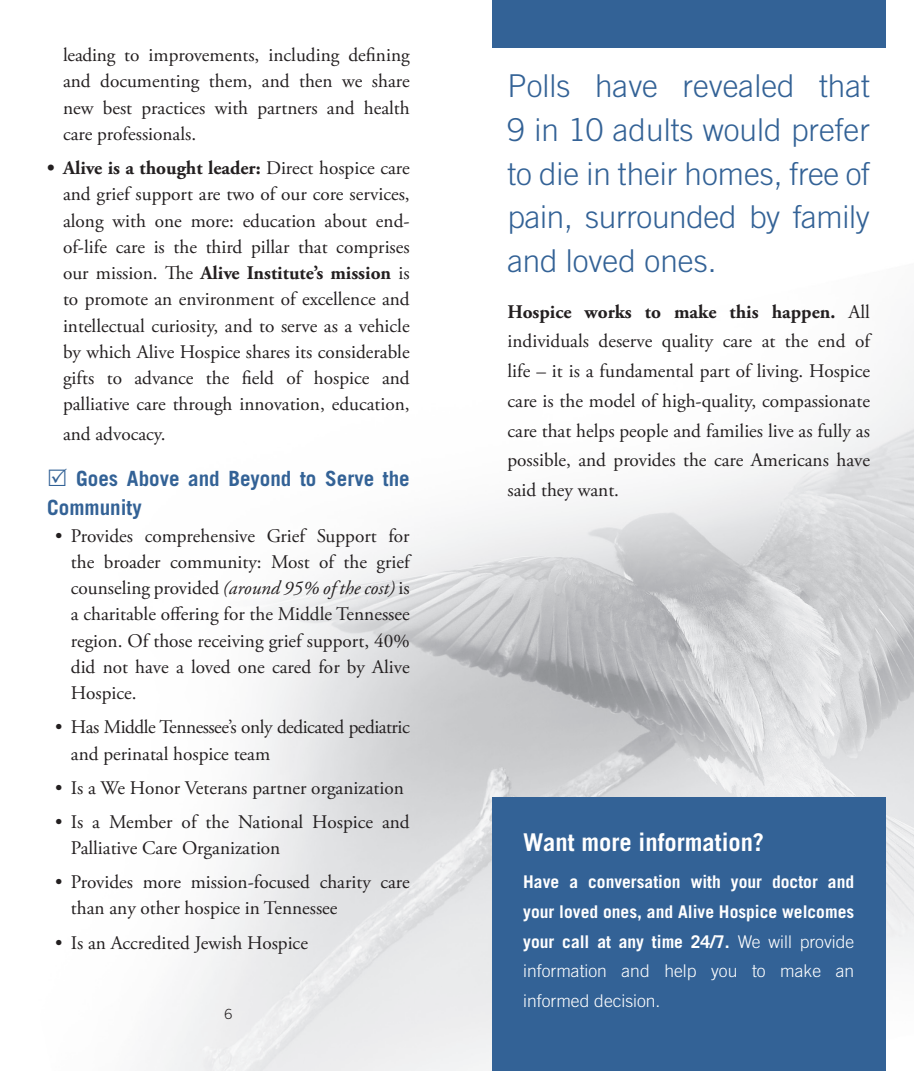
<style>
.page{position:relative;width:914px;height:1071px;background:#fff}
.page>*{position:absolute;margin:0;border:0;box-sizing:border-box;transform-origin:0 0}
.t1{font:300 31.5px/43.8px "Trade Gothic LT Std";letter-spacing:-.01em;color:#336296;text-align:justify}
.t2{font:700 24.5px "Trade Gothic LT Std";color:#fff}
.t3{font:700 21px/29.8px "Trade Gothic LT Std";color:#336296}
.t4{font:19.25px/26.2px "Adobe Garamond Pro";color:#231f20;text-align:justify}
.t5{font:19.25px/26.2px "Adobe Garamond Pro";letter-spacing:-.025em;color:#231f20}
.t6{font:700 17.5px/29.8px "Trade Gothic LT Std";color:#fff;text-align:justify}
.t7{font:300 14px "Trade Gothic LT Std";color:#231f20}
.s1{font-weight:700}
.s2{font-style:italic}
.s3{font-weight:300}
</style>
<div class="page">
<img style="left:158px;top:0;width:756px;height:1071px">
<div style="left:492px;top:798px;width:393px;height:273px;background:#336296"></div>
<div style="left:492px;top:0;width:393px;height:47px;background:#336296"></div>
<p class="t4" style="left:63px;top:43px;width:348px">leading to improvements, including defining and documenting them, and then we share new best practices with partners and health care professionals.</p>
<p class="t4" style="left:63px;top:156px;width:348px;text-indent:-16px"><span class="s1">• Alive is a thought leader:</span> Direct hospice care and grief support are two of our core services, along with one more: education about end&shy;of-life care is the third pillar that comprises our mission. The <span class="s1">Alive Institute’s mission</span> is to promote an environment of excellence and intellectual curiosity, and to serve as a vehicle by which Alive Hospice shares its considerable gifts to advance the field of hospice and palliative care through innovation, education,</p>
<p class="t4" style="left:63px;top:422px;width:104px">and advocacy.</p>
<p class="t3" style="left:47px;top:463px;width:364px;text-indent:29px">Goes Above and Beyond to Serve the<br>Community</p>
<p class="t4" style="left:71px;top:523px;width:340px;text-indent:-16px">• Provides comprehensive Grief Support for the broader community: Most of the grief counseling provided <span class="s2">(around 95% of the cost)</span> is a charitable offering for the Middle Tennessee region. Of those receiving grief support, 40% did not have a loved one cared for by Alive Hospice.</p>
<p class="t5" style="left:71px;top:715px;width:340px;text-indent:-16px">• Has Middle Tennessee’s only dedicated pediatric and perinatal hospice team</p>
<p class="t4" style="left:55px;top:775px;width:350px">• Is a We Honor Veterans partner organization</p>
<p class="t4" style="left:71px;top:809px;width:340px;text-indent:-16px">• Is a Member of the National Hospice and<br>Palliative Care Organization</p>
<p class="t4" style="left:71px;top:870px;width:340px;text-indent:-16px">• Provides more mission-focused charity care than any other hospice in Tennessee</p>
<p class="t4" style="left:55px;top:930px;width:254px">• Is an Accredited Jewish Hospice</p>
<p class="t7" style="left:224px;top:1006px;width:9px">6</p>
<h1 class="t1" style="left:507px;top:64px;width:364px">Polls have revealed that 9 in 10 adults would prefer to die in their homes, free of pain, surrounded by family and loved ones.</h1>
<p class="t4" style="left:507px;top:297px;width:364px;line-height:29.8px"><span class="s1">Hospice works to make this happen.</span> All individuals deserve quality care at the end of life – it is a fundamental part of living. Hospice care is the model of high-quality, compassionate care that helps people and families live as fully as possible, and provides the care Americans have said they want.</p>
<p class="t2" style="left:523px;top:827px;width:242px">Want more information?</p>
<p class="t6" style="left:523px;top:867px;width:332px">Have a conversation with your doctor and your loved ones, and Alive Hospice welcomes your call at any time 24/7. <span class="s3">We will provide information and help you to make an informed decision.</span></p>
</div>
